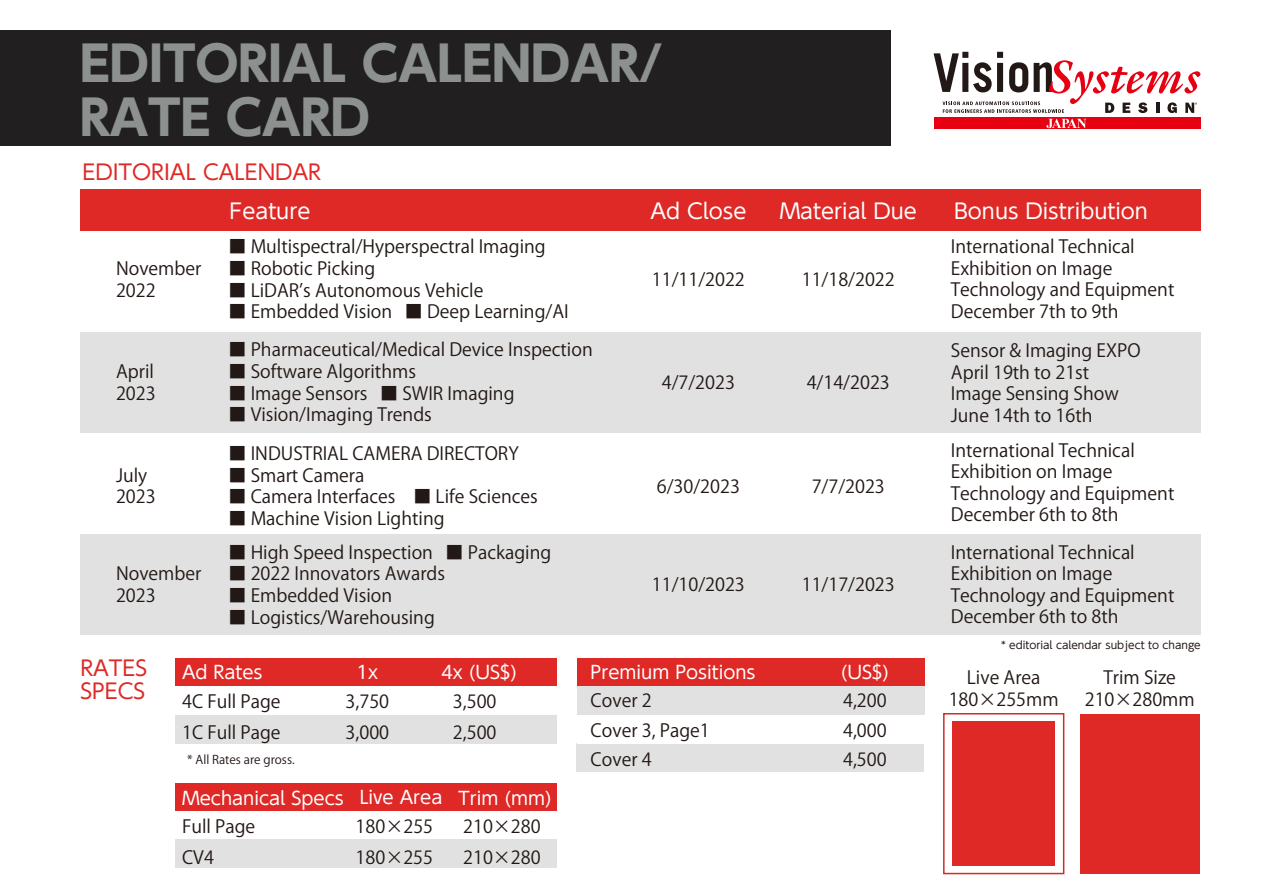
<style>
.page{position:relative;width:1263px;height:893px;background:#fff}
.page>*{position:absolute;margin:0;border:0;box-sizing:border-box;transform-origin:0 0}
.t1{font:700 48px/54px "UD Shin Go Pro";letter-spacing:-.005em;color:#8c9190}
.t2{font:21px "UD Shin Go Pro";color:#fff}
.t3{font:21px/22.5px "UD Shin Go Pro";color:#de2926}
.t4{font:18px/21.6px "Koz Go Pr 6 N";color:#221815}
.t5{font:18px "UD Shin Go Pro";color:#fff}
.t6{font:12px "Koz Go Pr 6 N";color:#221815}
.t7{font:10.5px "UD Shin Go Pro";color:#221815}
</style>
<div class="page">
<div style="left:0;top:30px;width:891px;height:116px;background:#221f20"></div>
<div style="left:933px;top:118px;width:267px;height:11px;background:#e60012"></div>
<svg style="left:1046px;top:119px;width:40px;height:9px"></svg>
<svg style="left:933px;top:52px;width:267px;height:61px"></svg>
<div style="left:175px;top:658px;width:381px;height:29px;background:#de2926"></div>
<div style="left:175px;top:715px;width:381px;height:29px;background:#e0e1e0"></div>
<div style="left:175px;top:784px;width:381px;height:27px;background:#de2926"></div>
<div style="left:175px;top:839px;width:381px;height:29px;background:#e0e1e0"></div>
<div style="left:577px;top:658px;width:347px;height:29px;background:#de2926"></div>
<div style="left:577px;top:687px;width:347px;height:28px;background:#e0e1e0"></div>
<div style="left:576px;top:744px;width:347px;height:28px;background:#e0e1e0"></div>
<div style="left:80px;top:189px;width:1120px;height:42px;background:#de2926"></div>
<div style="left:80px;top:332px;width:1120px;height:101px;background:#e0e1e0"></div>
<div style="left:80px;top:534px;width:1120px;height:101px;background:#e0e1e0"></div>
<div style="left:943px;top:713px;width:121px;height:161px;border:2px solid #d12d28"></div>
<div style="left:1080px;top:714px;width:120px;height:159px;background:#de2926"></div>
<div style="left:953px;top:721px;width:102px;height:145px;background:#de2926"></div>
<h1 class="t1" style="left:80px;top:36px;width:584px">EDITORIAL CALENDAR/<br>RATE CARD</h1>
<p class="t3" style="left:83px;top:160px;width:240px">EDITORIAL CALENDAR</p>
<p class="t4" style="left:116px;top:258px;width:87px">November<br>2022</p>
<p class="t4" style="left:116px;top:361px;width:41px">April<br>2023</p>
<p class="t4" style="left:116px;top:465px;width:41px">July<br>2023</p>
<p class="t4" style="left:116px;top:563px;width:87px">November<br>2023</p>
<p class="t2" style="left:230px;top:194px;width:82px">Feature</p>
<p class="t2" style="left:650px;top:194px;width:98px">Ad Close</p>
<p class="t2" style="left:780px;top:194px;width:139px">Material Due</p>
<p class="t2" style="left:954px;top:194px;width:195px">Bonus Distribution</p>
<p class="t4" style="left:228px;top:236px;width:319px">■ Multispectral/Hyperspectral Imaging</p>
<p class="t4" style="left:228px;top:258px;width:148px">■ Robotic Picking</p>
<p class="t4" style="left:228px;top:280px;width:256px">■ LiDARʼs Autonomous Vehicle</p>
<p class="t4" style="left:228px;top:301px;width:342px">■ Embedded Vision ■ Deep Learning/AI</p>
<p class="t4" style="left:228px;top:339px;width:366px">■ Pharmaceutical/Medical Device Inspection</p>
<p class="t4" style="left:228px;top:361px;width:189px">■ Software Algorithms</p>
<p class="t4" style="left:228px;top:383px;width:288px">■ Image Sensors ■ SWIR Imaging</p>
<p class="t4" style="left:228px;top:404px;width:205px">■ Vision/Imaging Trends</p>
<p class="t4" style="left:228px;top:443px;width:292px">■ INDUSTRIAL CAMERA DIRECTORY</p>
<p class="t4" style="left:228px;top:465px;width:138px">■ Smart Camera</p>
<p class="t4" style="left:228px;top:486px;width:311px">■ Camera Interfaces　■ Life Sciences</p>
<p class="t4" style="left:228px;top:508px;width:218px">■ Machine Vision Lighting</p>
<p class="t4" style="left:228px;top:542px;width:324px">■ High Speed Inspection ■ Packaging</p>
<p class="t4" style="left:228px;top:563px;width:218px">■ 2022 Innovators Awards</p>
<p class="t4" style="left:228px;top:585px;width:165px">■ Embedded Vision</p>
<p class="t4" style="left:228px;top:606px;width:208px">■ Logistics/Warehousing</p>
<p class="t4" style="left:652px;top:269px;width:95px">11/11/2022</p>
<p class="t4" style="left:662px;top:372px;width:75px">4/7/2023</p>
<p class="t4" style="left:802px;top:269px;width:95px">11/18/2022</p>
<p class="t4" style="left:807px;top:372px;width:85px">4/14/2023</p>
<p class="t4" style="left:657px;top:475px;width:85px">6/30/2023</p>
<p class="t4" style="left:812px;top:475px;width:75px">7/7/2023</p>
<p class="t4" style="left:652px;top:574px;width:95px">11/10/2023</p>
<p class="t4" style="left:802px;top:574px;width:95px">11/17/2023</p>
<p class="t4" style="left:951px;top:236px;width:225px">International Technical<br>Exhibition on Image<br>Technology and Equipment<br>December 7th to 9th</p>
<p class="t4" style="left:951px;top:340px;width:191px">Sensor &amp; Imaging EXPO<br>April 19th to 21st<br>Image Sensing Show<br>June 14th to 16th</p>
<p class="t4" style="left:951px;top:440px;width:225px">International Technical<br>Exhibition on Image<br>Technology and Equipment<br>December 6th to 8th</p>
<p class="t4" style="left:951px;top:542px;width:225px">International Technical<br>Exhibition on Image<br>Technology and Equipment<br>December 6th to 8th</p>
<p class="t3" style="left:80px;top:657px;width:68px">RATES<br>SPECS</p>
<p class="t5" style="left:182px;top:658px;width:82px">Ad Rates</p>
<p class="t5" style="left:356px;top:658px;width:23px">1x</p>
<p class="t5" style="left:441px;top:658px;width:78px">4x (US$)</p>
<p class="t5" style="left:591px;top:658px;width:166px">Premium Positions</p>
<p class="t5" style="left:841px;top:658px;width:50px">(US$)</p>
<p class="t4" style="left:591px;top:690px;width:63px">Cover 2</p>
<p class="t4" style="left:843px;top:690px;width:45px">4,200</p>
<p class="t4" style="left:591px;top:720px;width:121px">Cover 3, Page1</p>
<p class="t4" style="left:843px;top:720px;width:45px">4,000</p>
<p class="t4" style="left:591px;top:749px;width:63px">Cover 4</p>
<p class="t4" style="left:843px;top:749px;width:45px">4,500</p>
<p class="t4" style="left:182px;top:691px;width:100px">4C Full Page</p>
<p class="t4" style="left:346px;top:691px;width:45px">3,750</p>
<p class="t4" style="left:453px;top:691px;width:45px">3,500</p>
<p class="t4" style="left:182px;top:722px;width:100px">1C Full Page</p>
<p class="t6" style="left:187px;top:753px;width:109px">* All Rates are gross.</p>
<p class="t4" style="left:346px;top:722px;width:45px">3,000</p>
<p class="t4" style="left:453px;top:722px;width:45px">2,500</p>
<p class="t5" style="left:182px;top:783px;width:371px">Mechanical Specs Live Area Trim (mm)</p>
<p class="t4" style="left:182px;top:816px;width:75px">Full Page</p>
<p class="t4" style="left:356px;top:816px;width:79px">180×255</p>
<p class="t4" style="left:463px;top:816px;width:79px">210×280</p>
<p class="t4" style="left:182px;top:847px;width:33px">CV4</p>
<p class="t4" style="left:356px;top:847px;width:79px">180×255</p>
<p class="t4" style="left:463px;top:847px;width:79px">210×280</p>
<p class="t7" style="left:1001px;top:636px;width:201px">* editorial calendar subject to change</p>
<p class="t4" style="left:949px;top:667px;width:112px;text-align:center">Live Area<br>180×255mm</p>
<p class="t4" style="left:1085px;top:667px;width:112px;text-align:center">Trim Size<br>210×280mm</p>
</div>
